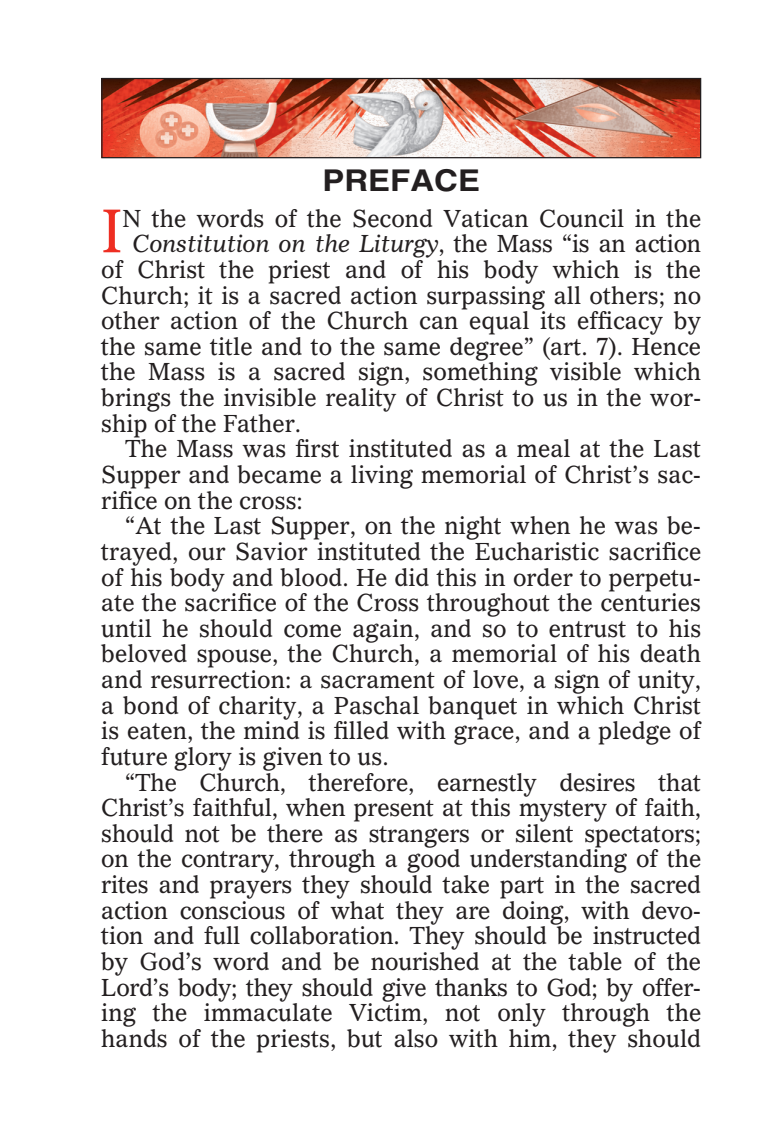
<style>
.page{position:relative;width:765px;height:1125px;background:#fff}
.page>*{position:absolute;margin:0;border:0;box-sizing:border-box;transform-origin:0 0}
.t1{font:60px "Gazette LH";color:#ee2e22;scale:.95 1}
.t2{font:700 30px "Helvetica";color:#231f20;scale:1.1 1}
.t3{font:24px "Gazette LH";color:#231f20;scale:.95 1}
.t4{font:24px "Gazette LH";letter-spacing:-.02em;color:#231f20;scale:.95 1}
.t5{font:italic 24px "Gazette LH";letter-spacing:-.015em;color:#231f20;scale:.95 1}
.s1{font-style:normal}
</style>
<div class="page">
<img style="left:103px;top:80px;width:596px;height:76px">
<div style="left:101px;top:78px;width:600px;height:80px;border:1px solid #231f20"></div>
<p class="t2" style="left:322px;top:162px;width:145px">PREFACE</p>
<h1 class="t1" style="left:101px;top:193px;width:24px">I</h1>
<p class="t3" style="left:122px;top:203px;width:611px">N the words of the Second Vatican Council in the</p>
<p class="t5" style="left:132px;top:229px;width:601px">Constitution on the Liturgy<span class="s1">, the Mass “is an action</span></p>
<p class="t3" style="left:101px;top:254px;width:633px">of Christ the priest and of his body which is the</p>
<p class="t3" style="left:101px;top:280px;width:633px">Church; it is a sacred action surpassing all others; no</p>
<p class="t3" style="left:101px;top:306px;width:633px">other action of the Church can equal its efficacy by</p>
<p class="t3" style="left:101px;top:331px;width:633px">the same title and to the same degree” (art. 7). Hence</p>
<p class="t3" style="left:101px;top:357px;width:633px">the Mass is a sacred sign, something visible which</p>
<p class="t3" style="left:101px;top:383px;width:633px">brings the invisible reality of Christ to us in the wor-</p>
<p class="t3" style="left:101px;top:408px;width:212px">ship of the Father.</p>
<p class="t3" style="left:125px;top:434px;width:608px">The Mass was first instituted as a meal at the Last</p>
<p class="t3" style="left:101px;top:459px;width:633px">Supper and became a living memorial of Christ’s sac-</p>
<p class="t3" style="left:101px;top:485px;width:214px">rifice on the cross:</p>
<p class="t3" style="left:125px;top:511px;width:608px">“At the Last Supper, on the night when he was be-</p>
<p class="t3" style="left:101px;top:536px;width:633px">trayed, our Savior instituted the Eucharistic sacrifice</p>
<p class="t3" style="left:101px;top:562px;width:633px">of his body and blood. He did this in order to perpetu-</p>
<p class="t3" style="left:101px;top:588px;width:633px">ate the sacrifice of the Cross throughout the centuries</p>
<p class="t3" style="left:101px;top:613px;width:633px">until he should come again, and so to entrust to his</p>
<p class="t3" style="left:101px;top:639px;width:633px">beloved spouse, the Church, a memorial of his death</p>
<p class="t3" style="left:101px;top:664px;width:633px">and resurrection: a sacrament of love, a sign of unity,</p>
<p class="t3" style="left:101px;top:690px;width:633px">a bond of charity, a Paschal banquet in which Christ</p>
<p class="t3" style="left:101px;top:716px;width:633px">is eaten, the mind is filled with grace, and a pledge of</p>
<p class="t3" style="left:101px;top:741px;width:304px">future glory is given to us.</p>
<p class="t3" style="left:125px;top:767px;width:608px">“The Church, therefore, earnestly desires that</p>
<p class="t3" style="left:101px;top:793px;width:633px">Christ’s faithful, when present at this mystery of faith,</p>
<p class="t3" style="left:101px;top:818px;width:633px">should not be there as strangers or silent spectators;</p>
<p class="t3" style="left:101px;top:844px;width:633px">on the contrary, through a good understanding of the</p>
<p class="t3" style="left:101px;top:870px;width:633px">rites and prayers they should take part in the sacred</p>
<p class="t3" style="left:101px;top:895px;width:633px">action conscious of what they are doing, with devo-</p>
<p class="t3" style="left:101px;top:921px;width:633px">tion and full collaboration. They should be instructed</p>
<p class="t3" style="left:101px;top:946px;width:633px">by God’s word and be nourished at the table of the</p>
<p class="t4" style="left:101px;top:972px;width:633px">Lord’s body; they should give thanks to God; by offer-</p>
<p class="t3" style="left:101px;top:998px;width:633px">ing the immaculate Victim, not only through the</p>
<p class="t3" style="left:101px;top:1023px;width:633px">hands of the priests, but also with him, they should</p>
</div>
